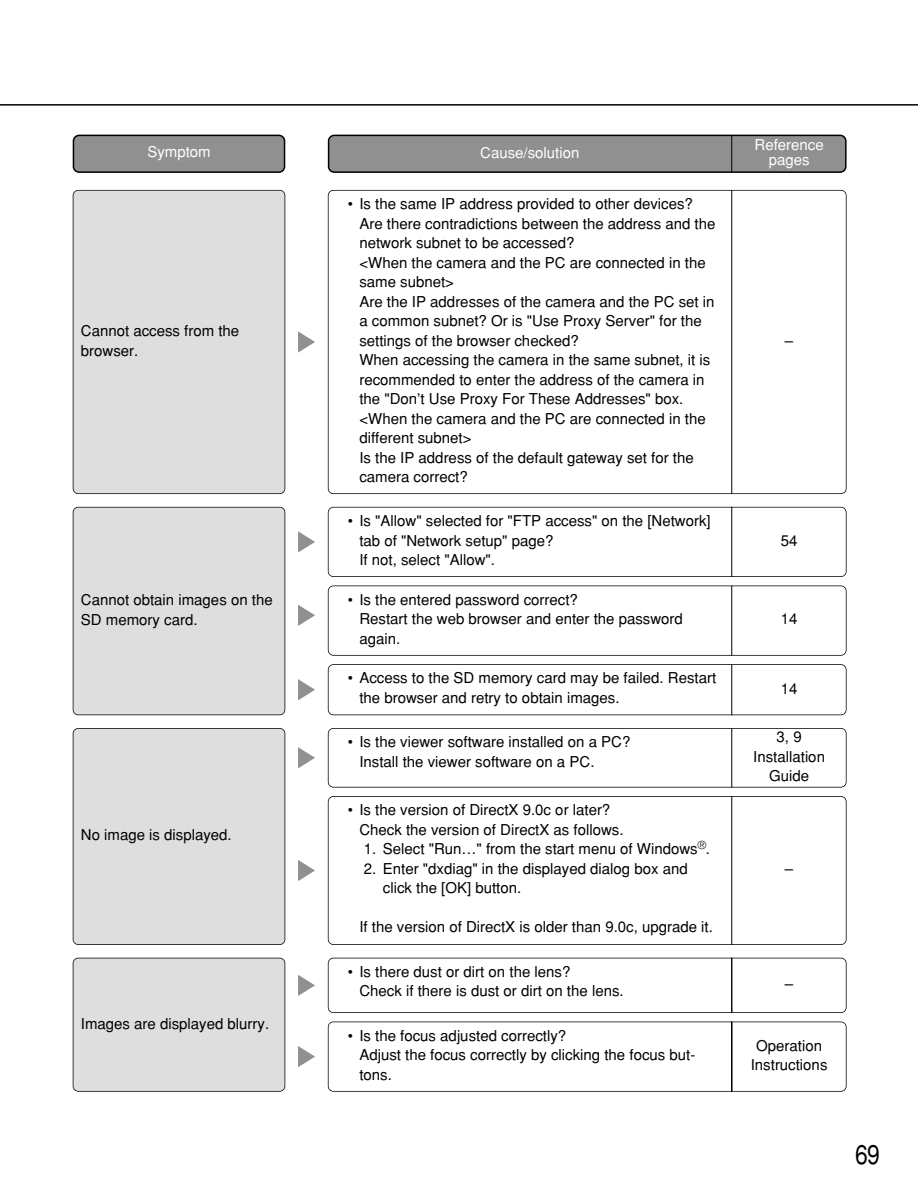
<style>
.page{position:relative;width:918px;height:1190px;background:#fff}
.page>*{position:absolute;margin:0;border:0;box-sizing:border-box;transform-origin:0 0}
.t1{font:27px "Helvetica";color:#000;scale:.85 1}
.t2{font:15px/19.5px "Helvetica";color:#000}
.t3{font:15px/15px "Helvetica";color:#fff;text-align:center}
</style>
<div class="page">
<hr style="left:0;top:104px;width:918px;height:2px;background:#000">
<div style="left:328px;top:1021px;width:519px;height:70px;border:2px solid #000;border-radius:6px"></div>
<div style="left:328px;top:957px;width:519px;height:56px;border:2px solid #000;border-radius:6px"></div>
<div style="left:328px;top:507px;width:519px;height:70px;border:2px solid #000;border-radius:6px"></div>
<div style="left:328px;top:728px;width:519px;height:59px;border:2px solid #000;border-radius:6px"></div>
<div style="left:328px;top:796px;width:519px;height:149px;border:2px solid #000;border-radius:6px"></div>
<div style="left:73px;top:507px;width:212px;height:208px;background:#dedede;border-radius:5px"></div>
<div style="left:73px;top:507px;width:212px;height:208px;border:2px solid #000;border-radius:6px"></div>
<div style="left:73px;top:728px;width:212px;height:216px;background:#dedede;border-radius:5px"></div>
<div style="left:73px;top:728px;width:212px;height:217px;border:2px solid #000;border-radius:6px"></div>
<div style="left:73px;top:190px;width:212px;height:303px;background:#dedede;border-radius:5px"></div>
<div style="left:73px;top:190px;width:212px;height:304px;border:2px solid #000;border-radius:6px"></div>
<svg style="left:298px;top:331px;width:17px;height:21px"></svg>
<svg style="left:298px;top:531px;width:17px;height:21px"></svg>
<svg style="left:298px;top:604px;width:17px;height:22px"></svg>
<svg style="left:298px;top:679px;width:17px;height:21px"></svg>
<svg style="left:298px;top:747px;width:17px;height:21px"></svg>
<svg style="left:298px;top:860px;width:17px;height:21px"></svg>
<div style="left:73px;top:958px;width:212px;height:133px;background:#dedede;border-radius:5px"></div>
<div style="left:73px;top:957px;width:212px;height:134px;border:2px solid #000;border-radius:6px"></div>
<svg style="left:298px;top:975px;width:17px;height:21px"></svg>
<svg style="left:298px;top:1046px;width:17px;height:21px"></svg>
<hr style="left:731px;top:507px;width:1px;height:70px;background:#000">
<hr style="left:731px;top:728px;width:1px;height:59px;background:#000">
<hr style="left:731px;top:796px;width:1px;height:149px;background:#000">
<div style="left:328px;top:585px;width:519px;height:70px;border:2px solid #000;border-radius:6px"></div>
<div style="left:328px;top:664px;width:519px;height:51px;border:2px solid #000;border-radius:6px"></div>
<hr style="left:731px;top:585px;width:1px;height:70px;background:#000">
<hr style="left:731px;top:664px;width:1px;height:51px;background:#000">
<hr style="left:731px;top:957px;width:1px;height:56px;background:#000">
<hr style="left:731px;top:1021px;width:1px;height:70px;background:#000">
<div style="left:328px;top:190px;width:519px;height:304px;border:2px solid #000;border-radius:6px"></div>
<hr style="left:731px;top:190px;width:1px;height:304px;background:#000">
<svg style="left:328px;top:135px;width:519px;height:38px;background:#858585"></svg>
<svg style="left:73px;top:135px;width:212px;height:38px;background:#858585"></svg>
<hr style="left:731px;top:135px;width:1px;height:38px;background:#000">
<p class="t3" style="left:147px;top:146px;width:65px">Symptom</p>
<p class="t3" style="left:480px;top:146px;width:101px">Cause/solution</p>
<p class="t2" style="left:81px;top:322px;width:160px">Cannot access from the browser.</p>
<p class="t2" style="left:81px;top:591px;width:193px">Cannot obtain images on the<br>SD memory card.</p>
<p class="t2" style="left:81px;top:826px;width:152px">No image is displayed.</p>
<p class="t2" style="left:359px;top:195px;width:357px;text-indent:-12px">• Is the same IP address provided to other devices?<br>Are there contradictions between the address and the network subnet to be accessed?<br>&lt;When the camera and the PC are connected in the same subnet&gt;<br>Are the IP addresses of the camera and the PC set in a common subnet? Or is "Use Proxy Server" for the settings of the browser checked?<br>When accessing the camera in the same subnet, it is recommended to enter the address of the camera in the "Don’t Use Proxy For These Addresses" box. &lt;When the camera and the PC are connected in the different subnet&gt;<br>Is the IP address of the default gateway set for the camera correct?</p>
<p class="t2" style="left:359px;top:512px;width:353px;text-indent:-12px">• Is "Allow" selected for "FTP access" on the [Network] tab of "Network setup" page?<br>If not, select "Allow".</p>
<p class="t2" style="left:359px;top:591px;width:325px;text-indent:-12px">• Is the entered password correct?<br>Restart the web browser and enter the password again.</p>
<p class="t2" style="left:359px;top:670px;width:358px;text-indent:-12px">• Access to the SD memory card may be failed. Restart the browser and retry to obtain images.</p>
<p class="t2" style="left:359px;top:733px;width:272px;text-indent:-12px">• Is the viewer software installed on a PC?<br>Install the viewer software on a PC.</p>
<p class="t2" style="left:359px;top:801px;width:266px;text-indent:-12px">• Is the version of DirectX 9.0c or later?<br>Check the version of DirectX as follows.</p>
<p class="t2" style="left:364px;top:840px;width:348px">1. Select "Run…" from the start menu of Windows<sup>®</sup>.</p>
<p class="t2" style="left:383px;top:860px;width:306px;text-indent:-19px">2. Enter "dxdiag" in the displayed dialog box and click the [OK] button.</p>
<p class="t2" style="left:359px;top:918px;width:355px">If the version of DirectX is older than 9.0c, upgrade it.</p>
<p class="t2" style="left:359px;top:963px;width:266px;text-indent:-12px">• Is there dust or dirt on the lens?<br>Check if there is dust or dirt on the lens.</p>
<p class="t3" style="left:755px;top:139px;width:71px">Reference pages</p>
<p class="t2" style="left:785px;top:332px;width:10px">–</p>
<p class="t2" style="left:781px;top:532px;width:18px">54</p>
<p class="t2" style="left:781px;top:611px;width:18px">14</p>
<p class="t2" style="left:781px;top:680px;width:18px">14</p>
<p class="t2" style="left:753px;top:728px;width:73px;text-align:center">3, 9<br>Installation<br>Guide</p>
<p class="t2" style="left:785px;top:860px;width:10px">–</p>
<p class="t2" style="left:785px;top:975px;width:10px">–</p>
<p class="t2" style="left:81px;top:1015px;width:190px">Images are displayed blurry.</p>
<p class="t2" style="left:359px;top:1027px;width:337px;text-indent:-12px">• Is the focus adjusted correctly?<br>Adjust the focus correctly by clicking the focus but&shy;tons.</p>
<p class="t2" style="left:751px;top:1037px;width:78px;text-align:center">Operation<br>Instructions</p>
<h1 class="t1" style="left:855px;top:1145px;width:31px">69</h1>
</div>
